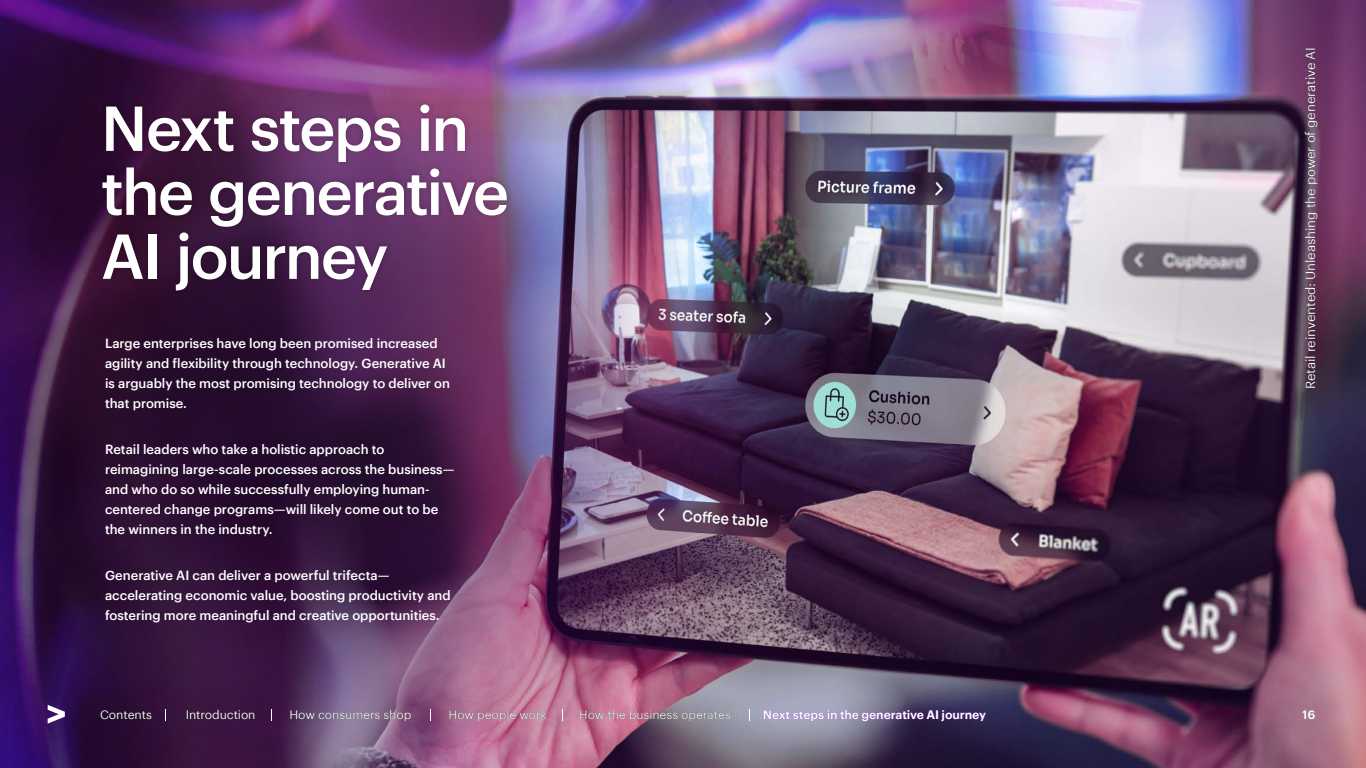
<style>
.page{position:relative;width:1366px;height:768px;background:#fff}
.page>*{position:absolute;margin:0;border:0;box-sizing:border-box;transform-origin:0 0}
.t1{font:500 62px/64px "Graphik";letter-spacing:-.035em;color:#fff}
.t2{font:500 13px/20px "Graphik";letter-spacing:-.005em;color:#fff}
.t3{font:13px "Graphik";letter-spacing:-.01em;color:#fff}
.t4{font:12px "Graphik";letter-spacing:-.01em;color:#fff}
.t5{font:600 12px "Graphik";letter-spacing:-.01em;color:#fff}
</style>
<div class="page">
<img style="left:851px;top:0;width:515px;height:768px">
<img style="left:0;top:0;width:851px;height:768px">
<div style="left:97px;top:99px;width:416px;height:197px;background:#000;opacity:.2"></div>
<svg style="left:48px;top:705px;width:17px;height:19px"></svg>
<h1 class="t1" style="left:101px;top:91px;width:410px">Next steps in the generative<br>AI journey</h1>
<p class="t2" style="left:105px;top:332px;width:346px">Large enterprises have long been promised increased agility and flexibility through technology. Generative AI is arguably the most promising technology to deliver on that promise.</p>
<p class="t2" style="left:105px;top:438px;width:351px">Retail leaders who take a holistic approach to reimagining large-scale processes across the business— and who do so while successfully employing human&shy;centered change programs—will likely come out to be the winners in the industry.</p>
<p class="t2" style="left:105px;top:564px;width:347px">Generative AI can deliver a powerful trifecta— accelerating economic value, boosting productivity and fostering more meaningful and creative opportunities.</p>
<p class="t3" style="left:1301px;top:389px;width:344px;rotate:-90deg">Retail reinvented: Unleashing the power of generative AI</p>
<p class="t4" style="left:100px;top:705px;width:53px">Contents</p>
<p class="t4" style="left:290px;top:706px;width:123px">How consumers shop</p>
<p class="t4" style="left:449px;top:706px;width:100px">How people work</p>
<p class="t4" style="left:579px;top:706px;width:153px">How the business operates</p>
<p class="t4" style="left:186px;top:706px;width:71px">Introduction</p>
<p class="t5" style="left:763px;top:705px;width:224px">Next steps in the generative AI journey</p>
<p class="t5" style="left:1302px;top:706px;width:15px">16</p>
</div>
